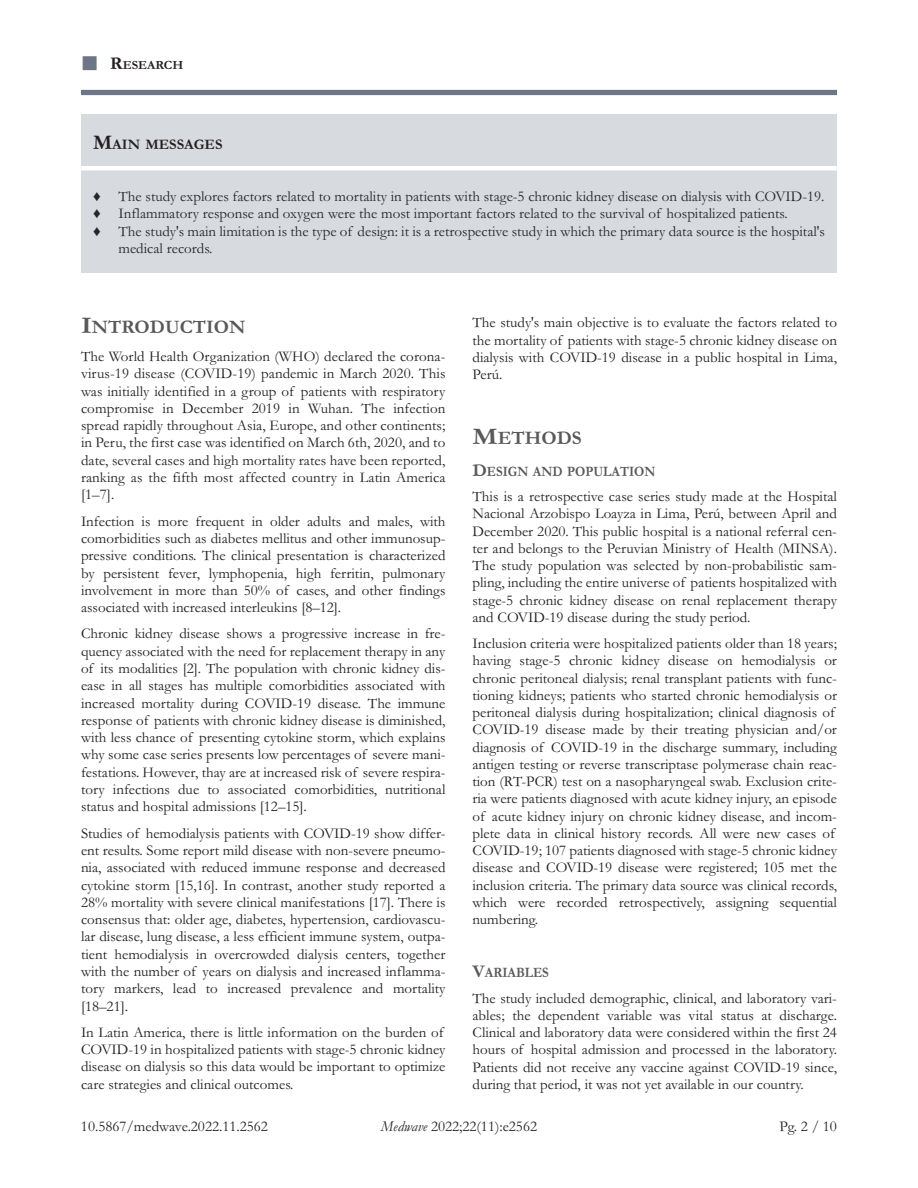
<style>
.page{position:relative;width:918px;height:1188px;background:#fff}
.page>*{position:absolute;margin:0;border:0;box-sizing:border-box;transform-origin:0 0}
.t1{font:700 19.35px "Garamond";color:#595959}
.t2{font:15px/17.2px "Garamond";color:#231f20;text-align:justify}
.t3{font:15px "Garamond";color:#262626}
.t4{font:700 14.7px "Garamond";color:#231f20}
.t5{font:700 14.55px "Garamond";color:#595959;scale:.9 1}
.t6{font:700 12.6px "Garamond";color:#231f20}
.s1{font-size:18px}
.s2{font-size:21px}
.s3{font-family:"Times New Roman"}
.s4{font-size:24px}
.s5{font-style:italic}
</style>
<div class="page">
<div style="left:81px;top:90px;width:756px;height:5px;background:#6c7687"></div>
<div style="left:81px;top:114px;width:756px;height:158px;background:#d7dadf"></div>
<hr style="left:81px;top:166px;width:756px;height:4px;background:#fff">
<p class="t6" style="left:110px;top:56px;width:75px"><span class="s1">R</span>ESEARCH</p>
<p class="t4" style="left:93px;top:134px;width:131px"><span class="s2">M</span>AIN MESSAGES</p>
<p class="t3" style="left:93px;top:186px;width:733px"><span class="s3">♦</span> The study explores factors related to mortality in patients with stage-5 chronic kidney disease on dialysis with COVID-19.</p>
<p class="t3" style="left:93px;top:204px;width:696px"><span class="s3">♦</span> Inflammatory response and oxygen were the most important factors related to the survival of hospitalized patients.</p>
<p class="t3" style="left:93px;top:221px;width:734px"><span class="s3">♦</span> The study's main limitation is the type of design: it is a retrospective study in which the primary data source is the hospital's</p>
<p class="t3" style="left:119px;top:238px;width:96px">medical records.</p>
<p class="t1" style="left:81px;top:314px;width:166px"><span class="s4">I</span>NTRODUCTION</p>
<p class="t2" style="left:81px;top:347px;width:366px">The World Health Organization (WHO) declared the corona&shy;virus-19 disease (COVID-19) pandemic in March 2020. This was initially identified in a group of patients with respiratory compromise in December 2019 in Wuhan. The infection spread rapidly throughout Asia, Europe, and other continents; in Peru, the first case was identified on March 6th, 2020, and to date, several cases and high mortality rates have been reported, ranking as the fifth most affected country in Latin America [1–7].</p>
<p class="t2" style="left:81px;top:512px;width:366px">Infection is more frequent in older adults and males, with comorbidities such as diabetes mellitus and other immunosup&shy;pressive conditions. The clinical presentation is characterized by persistent fever, lymphopenia, high ferritin, pulmonary involvement in more than 50% of cases, and other findings associated with increased interleukins [8–12].</p>
<p class="t2" style="left:81px;top:625px;width:366px">Chronic kidney disease shows a progressive increase in fre&shy;quency associated with the need for replacement therapy in any of its modalities [2]. The population with chronic kidney dis&shy;ease in all stages has multiple comorbidities associated with increased mortality during COVID-19 disease. The immune response of patients with chronic kidney disease is diminished, with less chance of presenting cytokine storm, which explains why some case series presents low percentages of severe mani&shy;festations. However, thay are at increased risk of severe respira&shy;tory infections due to associated comorbidities, nutritional status and hospital admissions [12–15].</p>
<p class="t2" style="left:81px;top:824px;width:366px">Studies of hemodialysis patients with COVID-19 show differ&shy;ent results. Some report mild disease with non-severe pneumo&shy;nia, associated with reduced immune response and decreased cytokine storm [15,16]. In contrast, another study reported a 28% mortality with severe clinical manifestations [17]. There is consensus that: older age, diabetes, hypertension, cardiovascu&shy;lar disease, lung disease, a less efficient immune system, outpa&shy;tient hemodialysis in overcrowded dialysis centers, together with the number of years on dialysis and increased inflamma&shy;tory markers, lead to increased prevalence and mortality [18–21].</p>
<p class="t2" style="left:81px;top:1023px;width:366px;text-align:left">In Latin America, there is little information on the burden of COVID-19 in hospitalized patients with stage-5 chronic kidney disease on dialysis so this data would be important to optimize care strategies and clinical outcomes.</p>
<p class="t2" style="left:473px;top:314px;width:366px">The study's main objective is to evaluate the factors related to the mortality of patients with stage-5 chronic kidney disease on dialysis with COVID-19 disease in a public hospital in Lima, Perú.</p>
<p class="t1" style="left:472px;top:425px;width:111px"><span class="s4">M</span>ETHODS</p>
<p class="t5" style="left:472px;top:461px;width:205px"><span class="s1">D</span>ESIGN AND POPULATION</p>
<p class="t2" style="left:472px;top:487px;width:366px">This is a retrospective case series study made at the Hospital Nacional Arzobispo Loayza in Lima, Perú, between April and December 2020. This public hospital is a national referral cen&shy;ter and belongs to the Peruvian Ministry of Health (MINSA).<br>The study population was selected by non-probabilistic sam&shy;pling, including the entire universe of patients hospitalized with stage-5 chronic kidney disease on renal replacement therapy and COVID-19 disease during the study period.</p>
<p class="t2" style="left:472px;top:634px;width:366px;text-align:left">Inclusion criteria were hospitalized patients older than 18 years; having stage-5 chronic kidney disease on hemodialysis or chronic peritoneal dialysis; renal transplant patients with func&shy;tioning kidneys; patients who started chronic hemodialysis or peritoneal dialysis during hospitalization; clinical diagnosis of COVID-19 disease made by their treating physician and/or diagnosis of COVID-19 in the discharge summary, including antigen testing or reverse transcriptase polymerase chain reac&shy;tion (RT-PCR) test on a nasopharyngeal swab. Exclusion crite&shy;ria were patients diagnosed with acute kidney injury, an episode of acute kidney injury on chronic kidney disease, and incom&shy;plete data in clinical history records. All were new cases of COVID-19; 107 patients diagnosed with stage-5 chronic kidney disease and COVID-19 disease were registered; 105 met the inclusion criteria. The primary data source was clinical records, which were recorded retrospectively, assigning sequential numbering.</p>
<p class="t5" style="left:472px;top:963px;width:86px"><span class="s1">V</span>ARIABLES</p>
<p class="t2" style="left:472px;top:989px;width:366px">The study included demographic, clinical, and laboratory vari&shy;ables; the dependent variable was vital status at discharge.<br>Clinical and laboratory data were considered within the first 24 hours of hospital admission and processed in the laboratory.<br>Patients did not receive any vaccine against COVID-19 since, during that period, it was not yet available in our country.</p>
<p class="t2" style="left:81px;top:1117px;width:188px">10.5867/medwave.2022.11.2562</p>
<p class="t2" style="left:381px;top:1117px;width:158px"><span class="s5">Medwave</span> 2022;22(11):e2562</p>
<p class="t2" style="left:779px;top:1117px;width:59px">Pg. 2 / 10</p>
</div>
